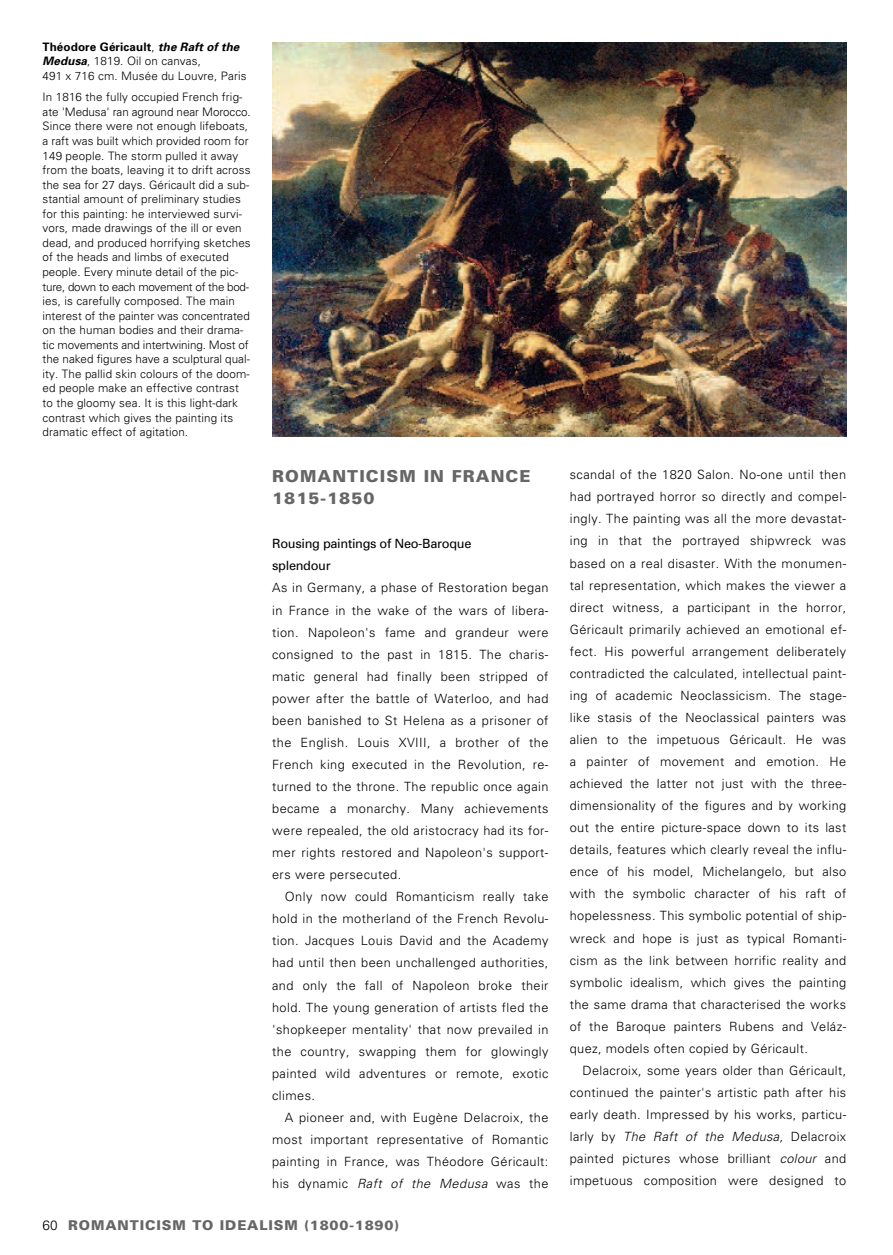
<style>
.page{position:relative;width:893px;height:1255px;background:#fff}
.page>*{position:absolute;margin:0;border:0;box-sizing:border-box;transform-origin:0 0}
.t1{font:900 16.5px/22px "Univers";letter-spacing:.065em;color:#666}
.t2{font:900 13.5px "Univers";letter-spacing:.065em;color:#666}
.t3{font:300 12.75px/22px "Univers";letter-spacing:.035em;color:#000;text-align:justify}
.t4{font:12.75px/22px "Univers";letter-spacing:-.02em;color:#000}
.t5{font:300 11.7px/14.5px "Univers";letter-spacing:.01em;color:#000}
.s1{font-weight:700}
.s2{font-weight:700;font-style:italic}
.s3{font-style:italic}
.s4{font-weight:300;color:#000}
</style>
<div class="page">
<img style="left:272px;top:42px;width:575px;height:395px">
<p class="t5" style="left:43px;top:41px;width:206px"><span class="s1">Théodore Géricault</span>, <span class="s2">the Raft of the<br>Medusa</span>, 1819. Oil on canvas,<br>491 x 716 cm. Musée du Louvre, Paris</p>
<p class="t5" style="left:43px;top:91px;width:210px">In 1816 the fully occupied French frig&shy;ate 'Medusa' ran aground near Morocco.<br>Since there were not enough lifeboats, a raft was built which provided room for 149 people. The storm pulled it away from the boats, leaving it to drift across the sea for 27 days. Géricault did a sub&shy;stantial amount of preliminary studies for this painting: he interviewed survi&shy;vors, made drawings of the ill or even dead, and produced horrifying sketches of the heads and limbs of executed people. Every minute detail of the pic&shy;ture, down to each movement of the bod&shy;ies, is carefully composed. The main interest of the painter was concentrated on the human bodies and their drama&shy;tic movements and intertwining. Most of the naked figures have a sculptural qual&shy;ity. The pallid skin colours of the doom&shy;ed people make an effective contrast to the gloomy sea. It is this light-dark contrast which gives the painting its dramatic effect of agitation.</p>
<p class="t1" style="left:272px;top:467px;width:260px">ROMANTICISM IN FRANCE<br>1815-1850</p>
<p class="t4" style="left:272px;top:534px;width:201px">Rousing paintings of Neo-Baroque splendour</p>
<p class="t3" style="left:272px;top:578px;width:278px">As in Germany, a phase of Restoration began in France in the wake of the wars of libera&shy;tion. Napoleon's fame and grandeur were consigned to the past in 1815. The charis&shy;matic general had finally been stripped of power after the battle of Waterloo, and had been banished to St Helena as a prisoner of the English. Louis XVIII, a brother of the French king executed in the Revolution, re&shy;turned to the throne. The republic once again became a monarchy. Many achievements were repealed, the old aristocracy had its for&shy;mer rights restored and Napoleon's support&shy;ers were persecuted.</p>
<p class="t3" style="left:272px;top:886px;width:278px;text-indent:13px">Only now could Romanticism really take hold in the motherland of the French Revolu&shy;tion. Jacques Louis David and the Academy had until then been unchallenged authorities, and only the fall of Napoleon broke their hold. The young generation of artists fled the 'shopkeeper mentality' that now prevailed in the country, swapping them for glowingly painted wild adventures or remote, exotic climes.</p>
<p class="t3" style="left:272px;top:1107px;width:278px;text-indent:13px">A pioneer and, with Eugène Delacroix, the most important representative of Romantic painting in France, was Théodore Géricault: his dynamic <span class="s3">Raft of the Medusa</span> was the</p>
<p class="t2" style="left:43px;top:1220px;width:358px"><span class="s4">60</span> ROMANTICISM TO IDEALISM (1800-1890)</p>
<p class="t3" style="left:570px;top:465px;width:278px">scandal of the 1820 Salon. No-one until then had portrayed horror so directly and compel&shy;ingly. The painting was all the more devastat&shy;ing in that the portrayed shipwreck was based on a real disaster. With the monumen&shy;tal representation, which makes the viewer a direct witness, a participant in the horror, Géricault primarily achieved an emotional ef&shy;fect. His powerful arrangement deliberately contradicted the calculated, intellectual paint&shy;ing of academic Neoclassicism. The stage&shy;like stasis of the Neoclassical painters was alien to the impetuous Géricault. He was a painter of movement and emotion. He achieved the latter not just with the three&shy;dimensionality of the figures and by working out the entire picture-space down to its last details, features which clearly reveal the influ&shy;ence of his model, Michelangelo, but also with the symbolic character of his raft of hopelessness. This symbolic potential of ship&shy;wreck and hope is just as typical Romanti&shy;cism as the link between horrific reality and symbolic idealism, which gives the painting the same drama that characterised the works of the Baroque painters Rubens and Veláz&shy;quez, models often copied by Géricault.</p>
<p class="t3" style="left:570px;top:1060px;width:278px;text-indent:13px">Delacroix, some years older than Géricault, continued the painter's artistic path after his early death. Impressed by his works, particu&shy;larly by <span class="s3">The Raft of the Medusa,</span> Delacroix painted pictures whose brilliant <span class="s3">colour</span> and impetuous composition were designed to</p>
</div>
